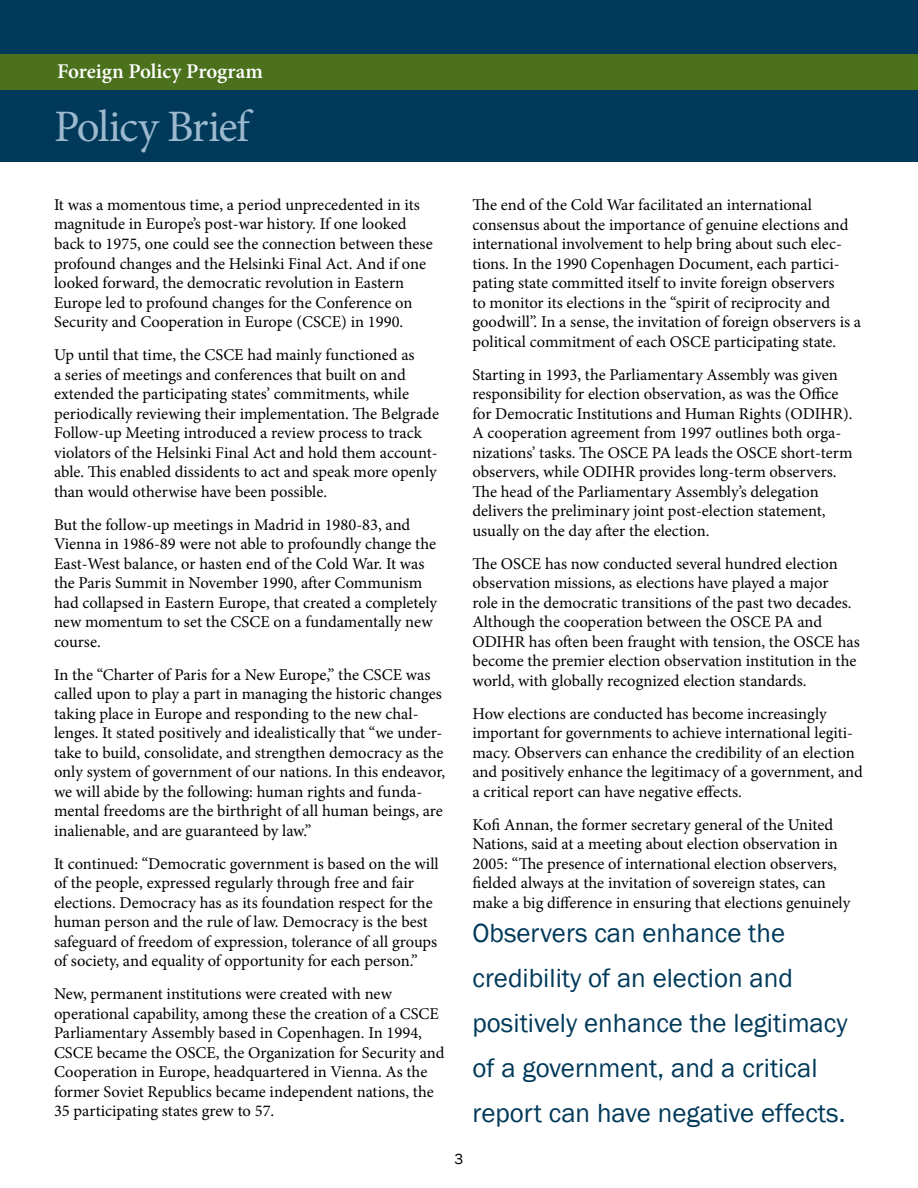
<style>
.page{position:relative;width:918px;height:1188px;background:#fff}
.page>*{position:absolute;margin:0;border:0;box-sizing:border-box;transform-origin:0 0}
.t1{font:45px "Minion Pro";letter-spacing:-.035em;color:#9cb9ce}
.t2{font:27px/45px "Franklin Gothic";color:#00395a}
.t3{font:600 21px "Minion Pro";letter-spacing:-.005em;color:#fff}
.t4{font:16.5px/19.5px "Minion Pro";color:#000}
.t5{font:15px "Franklin Gothic";color:#000}
</style>
<div class="page">
<div style="left:0;top:0;width:918px;height:162px;background:#00395a"></div>
<div style="left:0;top:54px;width:918px;height:36px;background:#4b711d"></div>
<p class="t3" style="left:57px;top:57px;width:207px">Foreign Policy Program</p>
<h1 class="t1" style="left:54px;top:96px;width:197px">Policy Brief</h1>
<p class="t4" style="left:54px;top:195px;width:380px">It was a momentous time, a period unprecedented in its magnitude in Europe’s post-war history. If one looked back to 1975, one could see the connection between these profound changes and the Helsinki Final Act. And if one looked forward, the democratic revolution in Eastern Europe led to profound changes for the Conference on Security and Cooperation in Europe (CSCE) in 1990.</p>
<p class="t4" style="left:54px;top:345px;width:387px">Up until that time, the CSCE had mainly functioned as<br>a series of meetings and conferences that built on and extended the participating states’ commitments, while periodically reviewing their implementation. The Belgrade Follow-up Meeting introduced a review process to track violators of the Helsinki Final Act and hold them account&shy;able. This enabled dissidents to act and speak more openly than would otherwise have been possible.</p>
<p class="t4" style="left:54px;top:515px;width:385px">But the follow-up meetings in Madrid in 1980-83, and Vienna in 1986-89 were not able to profoundly change the East-West balance, or hasten end of the Cold War. It was the Paris Summit in November 1990, after Communism had collapsed in Eastern Europe, that created a completely new momentum to set the CSCE on a fundamentally new course.</p>
<p class="t4" style="left:54px;top:665px;width:393px">In the “Charter of Paris for a New Europe,” the CSCE was called upon to play a part in managing the historic changes taking place in Europe and responding to the new chal&shy;lenges. It stated positively and idealistically that “we under&shy;take to build, consolidate, and strengthen democracy as the only system of government of our nations. In this endeavor, we will abide by the following: human rights and funda&shy;mental freedoms are the birthright of all human beings, are inalienable, and are guaranteed by law.”</p>
<p class="t4" style="left:54px;top:854px;width:386px">It continued: “Democratic government is based on the will of the people, expressed regularly through free and fair elections. Democracy has as its foundation respect for the human person and the rule of law. Democracy is the best safeguard of freedom of expression, tolerance of all groups of society, and equality of opportunity for each person.”</p>
<p class="t4" style="left:54px;top:984px;width:392px">New, permanent institutions were created with new operational capability, among these the creation of a CSCE Parliamentary Assembly based in Copenhagen. In 1994, CSCE became the OSCE, the Organization for Security and Cooperation in Europe, headquartered in Vienna. As the former Soviet Republics became independent nations, the 35 participating states grew to 57.</p>
<p class="t4" style="left:473px;top:195px;width:390px">The end of the Cold War facilitated an international consensus about the importance of genuine elections and international involvement to help bring about such elec&shy;tions. In the 1990 Copenhagen Document, each partici&shy;pating state committed itself to invite foreign observers<br>to monitor its elections in the “spirit of reciprocity and goodwill”. In a sense, the invitation of foreign observers is a political commitment of each OSCE participating state.</p>
<p class="t4" style="left:473px;top:365px;width:382px">Starting in 1993, the Parliamentary Assembly was given responsibility for election observation, as was the Office for Democratic Institutions and Human Rights (ODIHR).<br>A cooperation agreement from 1997 outlines both orga&shy;nizations’ tasks. The OSCE PA leads the OSCE short-term observers, while ODIHR provides long-term observers.<br>The head of the Parliamentary Assembly’s delegation delivers the preliminary joint post-election statement, usually on the day after the election.</p>
<p class="t4" style="left:473px;top:554px;width:389px">The OSCE has now conducted several hundred election observation missions, as elections have played a major<br>role in the democratic transitions of the past two decades.<br>Although the cooperation between the OSCE PA and ODIHR has often been fraught with tension, the OSCE has become the premier election observation institution in the world, with globally recognized election standards.</p>
<p class="t4" style="left:473px;top:704px;width:392px">How elections are conducted has become increasingly important for governments to achieve international legiti&shy;macy. Observers can enhance the credibility of an election and positively enhance the legitimacy of a government, and a critical report can have negative effects.</p>
<p class="t4" style="left:473px;top:815px;width:379px">Kofi Annan, the former secretary general of the United Nations, said at a meeting about election observation in 2005: “The presence of international election observers, fielded always at the invitation of sovereign states, can make a big difference in ensuring that elections genuinely</p>
<h2 class="t2" style="left:472px;top:911px;width:377px">Observers can enhance the credibility of an election and positively enhance the legitimacy of a government, and a critical report can have negative effects.</h2>
<p class="t5" style="left:455px;top:1150px;width:10px">3</p>
</div>
